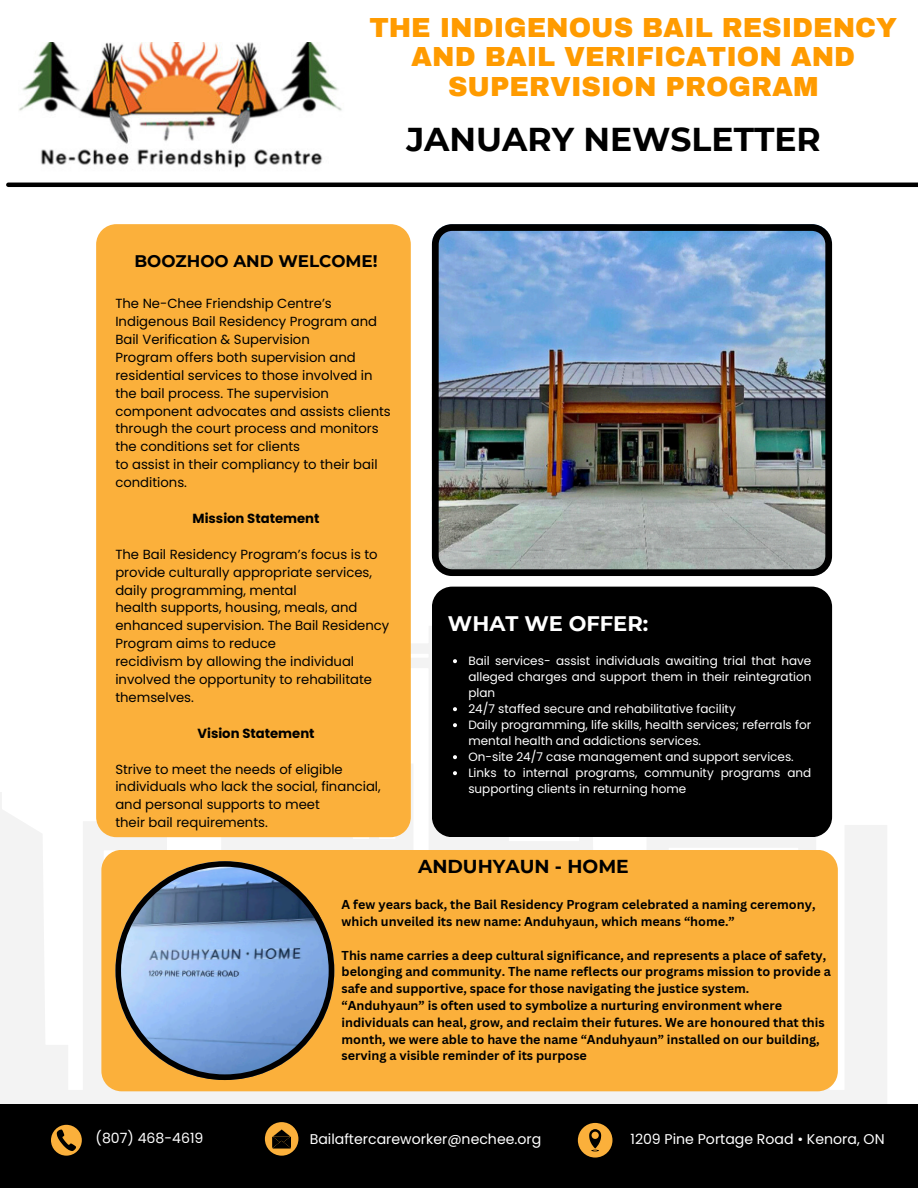
<style>
.page{position:relative;width:918px;height:1188px;background:#fff}
.page>*{position:absolute;margin:0;border:0;box-sizing:border-box;transform-origin:0 0}
.t1{font:700 33px "Montserrat";color:#000}
.t2{font:900 27px/29.2px "Archivo";color:#ff9b00;text-align:center}
.t3{font:700 21px "Montserrat";color:#fff}
.t4{font:700 18.75px "Montserrat";color:#000}
.t5{font:700 16.8px "Montserrat";color:#000}
.t6{font:14.1px "Poppins";color:#fff}
.t7{font:13.2px/17.9px "Poppins";color:#000}
.t8{font:700 13.2px "Poppins";color:#000}
.t9{font:700 12.6px/16.8px "Canva Sans";color:#000}
.t10{font:12px/16px "Poppins";color:#fff}
</style>
<div class="page">
<svg style="left:0;top:626px;width:887px;height:478px"></svg>
<div style="left:432px;top:587px;width:400px;height:250px;background:#000"></div>
<img style="left:432px;top:224px;width:400px;height:352px">
<div style="left:96px;top:224px;width:315px;height:613px;background:#fbb03b"></div>
<div style="left:101px;top:850px;width:737px;height:241px;background:#fbb03b"></div>
<hr style="left:8px;top:183px;width:910px;height:4px;background:#000">
<svg style="left:115px;top:861px;width:219px;height:219px"></svg>
<div style="left:0;top:1104px;width:918px;height:84px;background:#000"></div>
<svg style="left:265px;top:1122px;width:33px;height:34px"></svg>
<svg style="left:578px;top:1123px;width:34px;height:35px"></svg>
<img style="left:19px;top:43px;width:323px;height:125px">
<svg style="left:51px;top:1125px;width:30px;height:30px"></svg>
<svg style="left:453px;top:659px;width:4px;height:4px"></svg>
<svg style="left:453px;top:707px;width:4px;height:4px"></svg>
<svg style="left:453px;top:723px;width:4px;height:4px"></svg>
<svg style="left:453px;top:755px;width:4px;height:4px"></svg>
<svg style="left:453px;top:771px;width:4px;height:4px"></svg>
<p class="t2" style="left:369px;top:13px;width:529px">THE INDIGENOUS BAIL RESIDENCY<br>AND BAIL VERIFICATION AND<br>SUPERVISION PROGRAM</p>
<p class="t1" style="left:406px;top:119px;width:416px">JANUARY NEWSLETTER</p>
<p class="t5" style="left:134px;top:251px;width:245px">BOOZHOO AND WELCOME!</p>
<p class="t7" style="left:115px;top:295px;width:263px">The Ne-Chee Friendship Centre’s<br>Indigenous Bail Residency Program and<br>Bail Verification &amp; Supervision</p>
<p class="t7" style="left:115px;top:348px;width:259px">Program offers both supervision and residential services to those involved in the bail process. The supervision</p>
<h6 class="t7" style="left:115px;top:402px;width:277px">component advocates and assists clients through the court process and monitors the conditions set for clients</h6>
<p class="t7" style="left:115px;top:456px;width:264px">to assist in their compliancy to their bail conditions.</p>
<p class="t8" style="left:193px;top:509px;width:128px">Mission Statement</p>
<p class="t7" style="left:115px;top:545px;width:264px">The Bail Residency Program’s focus is to provide culturally appropriate services, daily programming, mental</p>
<p class="t7" style="left:115px;top:599px;width:275px">health supports, housing, meals, and enhanced supervision. The Bail Residency<br>Program aims to reduce</p>
<h6 class="t7" style="left:115px;top:653px;width:258px">recidivism by allowing the individual involved the opportunity to rehabilitate</h6>
<p class="t7" style="left:115px;top:688px;width:80px">themselves.</p>
<p class="t8" style="left:198px;top:724px;width:119px">Vision Statement</p>
<p class="t7" style="left:115px;top:760px;width:267px">Strive to meet the needs of eligible individuals who lack the social, financial, and personal supports to meet</p>
<h5 class="t7" style="left:115px;top:814px;width:154px">their bail requirements.</h5>
<p class="t3" style="left:448px;top:611px;width:202px">WHAT WE OFFER:</p>
<p class="t10" style="left:468px;top:653px;width:345px;text-align:justify">Bail services- assist individuals awaiting trial that have alleged charges and support them in their reintegration plan</p>
<p class="t10" style="left:468px;top:701px;width:269px">24/7 staffed secure and rehabilitative facility</p>
<p class="t10" style="left:468px;top:717px;width:345px">Daily programming, life skills, health services; referrals for mental health and addictions services.</p>
<p class="t10" style="left:468px;top:749px;width:327px">On-site 24/7 case management and support services.</p>
<h3 class="t10" style="left:468px;top:765px;width:345px">Links to internal programs, community programs and supporting clients in returning home</h3>
<p class="t4" style="left:418px;top:855px;width:212px">ANDUHYAUN - HOME</p>
<p class="t9" style="left:342px;top:896px;width:475px">A few years back, the Bail Residency Program celebrated a naming ceremony, which unveiled its new name: Anduhyaun, which means “home.”</p>
<p class="t9" style="left:342px;top:946px;width:491px">This name carries a deep cultural significance, and represents a place of safety, belonging and community. The name reflects our programs mission to provide a safe and supportive, space for those navigating the justice system. “Anduhyaun” is often used to symbolize a nurturing environment where individuals can heal, grow, and reclaim their futures. We are honoured that this month, we were able to have the name “Anduhyaun” installed on our building, serving a visible reminder of its purpose</p>
<p class="t6" style="left:96px;top:1128px;width:109px">(807) 468-4619</p>
<h4 class="t6" style="left:310px;top:1129px;width:233px">Bailaftercareworker@nechee.org</h4>
<p class="t6" style="left:630px;top:1130px;width:256px">1209 Pine Portage Road • Kenora, ON</p>
</div>
